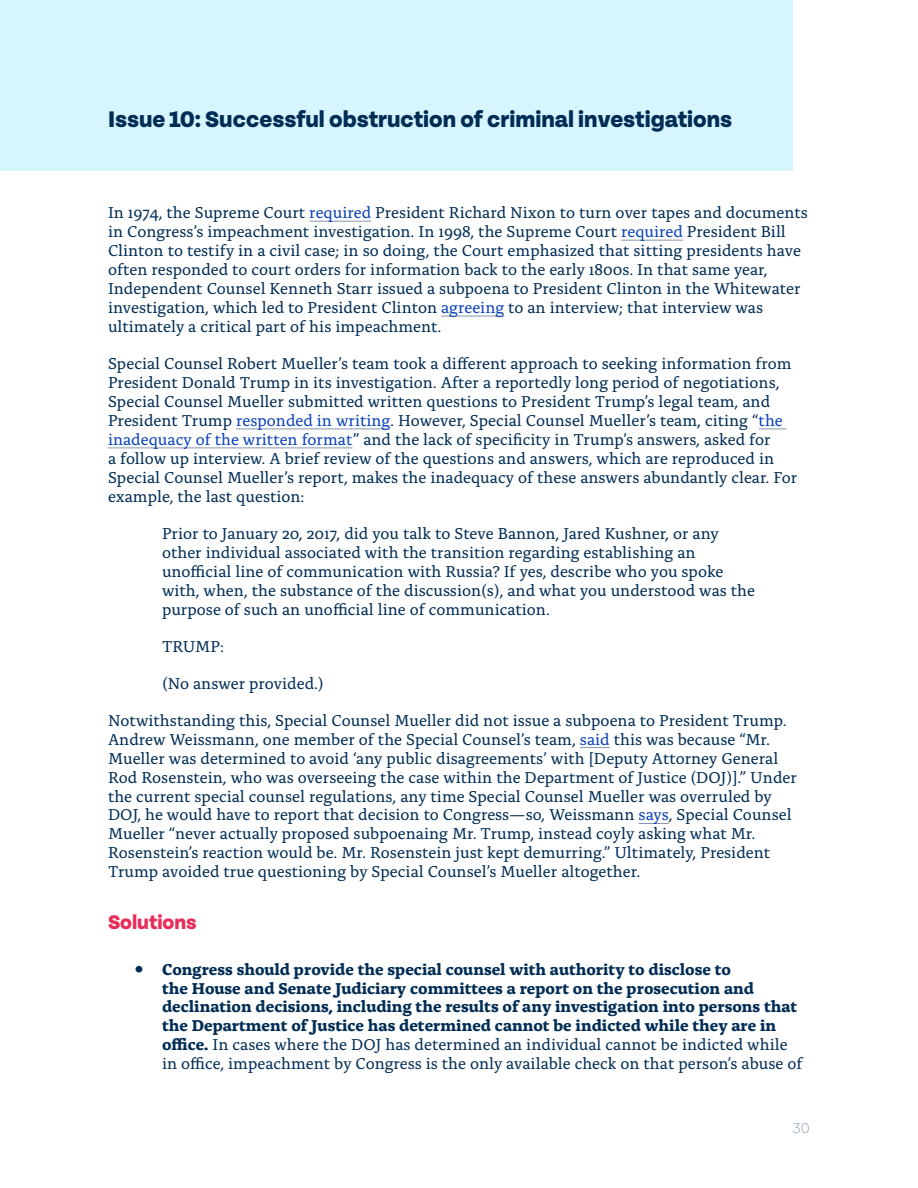
<style>
.page{position:relative;width:918px;height:1188px;background:#fff}
.page>*{position:absolute;margin:0;border:0;box-sizing:border-box;transform-origin:0 0}
.Issue_Heading{font:800 24px "Tenon";color:#012d55}
.Solutions_Heading{font:800 21px "Tenon";color:#e82d59}
.t1{font:16.5px/18.9px "Alda OTCEV";color:#012d55}
.t2{font:700 16.5px/18.9px "Alda OTCEV";color:#012d55}
.t3{font:200 15px "Tenon";color:#8695ac}
.s1{color:#0a42bb}
.s2{font-family:"Farnham Display";font-weight:900;font-size:19.5px}
.s3{font-weight:400}
</style>
<div class="page">
<div style="left:0;top:0;width:792px;height:170px;background:#d6f5ff"></div>
<hr style="left:309px;top:221px;width:62px;height:1px;background:#8696ae">
<hr style="left:621px;top:240px;width:62px;height:1px;background:#8696ae">
<hr style="left:441px;top:316px;width:63px;height:1px;background:#8696ae">
<hr style="left:236px;top:429px;width:154px;height:1px;background:#8696ae">
<svg style="left:759px;top:429px;width:28px;height:1px"></svg>
<hr style="left:108px;top:448px;width:245px;height:1px;background:#8696ae">
<hr style="left:580px;top:747px;width:30px;height:1px;background:#8696ae">
<hr style="left:639px;top:823px;width:30px;height:1px;background:#8696ae">
<p class="Issue_Heading" style="left:108px;top:107px;width:626px">Issue 10: Successful obstruction of criminal investigations</p>
<p class="t1" style="left:108px;top:202px;width:701px">In 1974, the Supreme Court <span class="s1">required</span> President Richard Nixon to turn over tapes and documents in Congress’s impeachment investigation. In 1998, the Supreme Court <span class="s1">required</span> President Bill Clinton to testify in a civil case; in so doing, the Court emphasized that sitting presidents have often responded to court orders for information back to the early 1800s. In that same year, Independent Counsel Kenneth Starr issued a subpoena to President Clinton in the Whitewater investigation, which led to President Clinton <span class="s1">agreeing</span> to an interview; that interview was ultimately a critical part of his impeachment.</p>
<p class="t1" style="left:108px;top:353px;width:691px">Special Counsel Robert Mueller’s team took a different approach to seeking information from President Donald Trump in its investigation. After a reportedly long period of negotiations, Special Counsel Mueller submitted written questions to President Trump’s legal team, and President Trump <span class="s1">responded in writing</span>. However, Special Counsel Mueller’s team, citing “<span class="s1">the inadequacy of the written format</span>” and the lack of specificity in Trump’s answers, asked for<br>a follow up interview. A brief review of the questions and answers, which are reproduced in Special Counsel Mueller’s report, makes the inadequacy of these answers abundantly clear. For example, the last question:</p>
<p class="t1" style="left:162px;top:523px;width:595px">Prior to January 20, 2017, did you talk to Steve Bannon, Jared Kushner, or any other individual associated with the transition regarding establishing an unofficial line of communication with Russia? If yes, describe who you spoke with, when, the substance of the discussion(s), and what you understood was the purpose of such an unofficial line of communication.</p>
<p class="t1" style="left:162px;top:635px;width:64px">TRUMP:</p>
<p class="t1" style="left:162px;top:672px;width:163px">(No answer provided.)</p>
<p class="t1" style="left:108px;top:709px;width:690px">Notwithstanding this, Special Counsel Mueller did not issue a subpoena to President Trump.<br>Andrew Weissmann, one member of the Special Counsel’s team, <span class="s1">said</span> this was because “Mr.<br>Mueller was determined to avoid ‘any public disagreements’ with [Deputy Attorney General Rod Rosenstein, who was overseeing the case within the Department of Justice (DOJ)].” Under the current special counsel regulations, any time Special Counsel Mueller was overruled by DOJ, he would have to report that decision to Congress—so, Weissmann <span class="s1">says</span>, Special Counsel Mueller “never actually proposed subpoenaing Mr. Trump, instead coyly asking what Mr.<br>Rosenstein’s reaction would be. Mr. Rosenstein just kept demurring.” Ultimately, President Trump avoided true questioning by Special Counsel’s Mueller altogether.</p>
<p class="Solutions_Heading" style="left:108px;top:910px;width:90px">Solutions</p>
<p class="t2" style="left:162px;top:958px;width:642px;text-indent:-27px"><span class="s2">•</span> Congress should provide the special counsel with authority to disclose to<br>the House and Senate Judiciary committees a report on the prosecution and declination decisions, including the results of any investigation into persons that the Department of Justice has determined cannot be indicted while they are in office. <span class="s3">In cases where the DOJ has determined an individual cannot be indicted while in office, impeachment by Congress is the only available check on that person’s abuse of</span></p>
<p class="t3" style="left:793px;top:1120px;width:19px">30</p>
</div>
